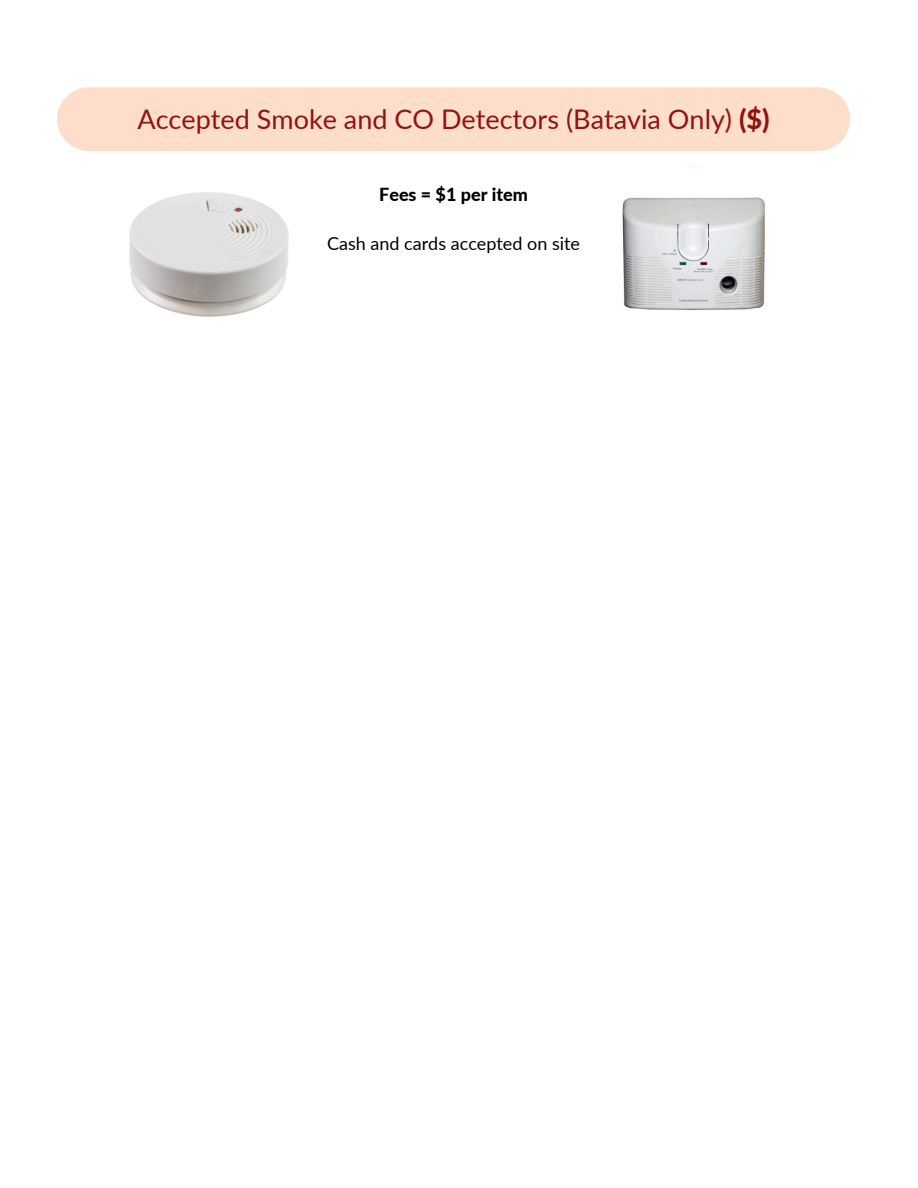
<style>
.page{position:relative;width:918px;height:1188px;background:#fff}
.page>*{position:absolute;margin:0;border:0;box-sizing:border-box;transform-origin:0 0}
.t1{font:27px "Lato";color:#941111}
.t2{font:18px "Lato";color:#000}
.t3{font:800 18px "Lato";color:#000}
.s1{font-weight:800}
</style>
<div class="page">
<div style="left:57px;top:87px;width:793px;height:64px;background:#fcdecb;border-radius:32px"></div>
<img style="left:129px;top:192px;width:160px;height:125px">
<img style="left:622px;top:166px;width:143px;height:144px">
<p class="t1" style="left:137px;top:102px;width:634px">Accepted Smoke and CO Detectors (Batavia Only) <span class="s1">($)</span></p>
<h2 class="t3" style="left:379px;top:183px;width:150px">Fees = $1 per item</h2>
<p class="t2" style="left:327px;top:233px;width:254px">Cash and cards accepted on site</p>
</div>
